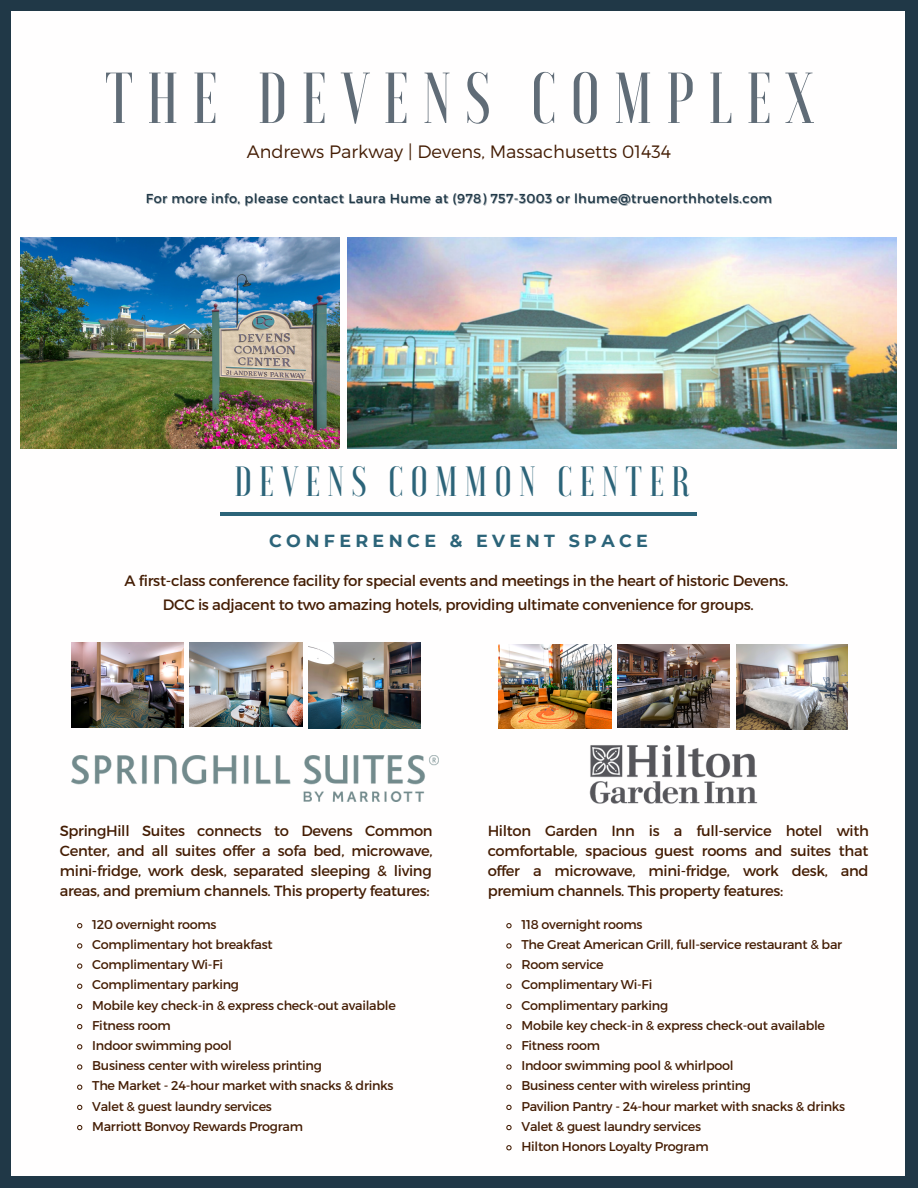
<style>
.page{position:relative;width:918px;height:1188px;background:#203847}
.page>*{position:absolute;margin:0;border:0;box-sizing:border-box;transform-origin:0 0}
.t1{font:500 72px "Voga";letter-spacing:.19em;color:#606c77}
.t2{font:500 42.15px "Voga";letter-spacing:.17em;color:#2c6479}
.t3{font:300 17.85px "Montserrat";color:#441d04}
.t4{font:700 17.4px "Montserrat";letter-spacing:.25em;color:#2c6479}
.t5{font:15px/23.7px "Montserrat";letter-spacing:-.02em;color:#441d04;text-align:center}
.t6{font:14.7px/20.2px "Montserrat";letter-spacing:-.02em;color:#441d04;text-align:justify}
.t7{font:12.9px "Montserrat";letter-spacing:.03em;color:#203847}
.t8{font:12.75px/20.2px "Montserrat";letter-spacing:-.02em;color:#441d04}
</style>
<div class="page">
<div style="left:12px;top:11px;width:893px;height:1165px;background:#fffefe"></div>
<img style="left:309px;top:643px;width:111px;height:85px">
<img style="left:190px;top:643px;width:112px;height:83px">
<img style="left:71px;top:643px;width:113px;height:84px">
<img style="left:71px;top:755px;width:367px;height:46px">
<img style="left:589px;top:711px;width:169px;height:93px">
<img style="left:347px;top:237px;width:549px;height:212px">
<img style="left:736px;top:644px;width:112px;height:86px">
<img style="left:617px;top:644px;width:113px;height:83px">
<img style="left:499px;top:644px;width:112px;height:85px">
<hr style="left:220px;top:512px;width:477px;height:4px;background:#2c6479">
<img style="left:21px;top:237px;width:318px;height:212px">
<svg style="left:77px;top:923px;width:6px;height:6px"></svg>
<svg style="left:77px;top:943px;width:6px;height:6px"></svg>
<svg style="left:77px;top:963px;width:6px;height:6px"></svg>
<svg style="left:77px;top:983px;width:6px;height:6px"></svg>
<svg style="left:77px;top:1003px;width:6px;height:7px"></svg>
<svg style="left:77px;top:1024px;width:6px;height:6px"></svg>
<svg style="left:77px;top:1044px;width:6px;height:6px"></svg>
<svg style="left:77px;top:1064px;width:6px;height:6px"></svg>
<svg style="left:77px;top:1084px;width:6px;height:6px"></svg>
<svg style="left:77px;top:1104px;width:6px;height:6px"></svg>
<svg style="left:77px;top:1124px;width:6px;height:7px"></svg>
<svg style="left:506px;top:923px;width:6px;height:6px"></svg>
<svg style="left:506px;top:943px;width:6px;height:6px"></svg>
<svg style="left:506px;top:963px;width:6px;height:6px"></svg>
<svg style="left:506px;top:983px;width:6px;height:6px"></svg>
<svg style="left:506px;top:1003px;width:6px;height:7px"></svg>
<svg style="left:506px;top:1024px;width:6px;height:6px"></svg>
<svg style="left:506px;top:1044px;width:6px;height:6px"></svg>
<svg style="left:506px;top:1064px;width:6px;height:6px"></svg>
<svg style="left:506px;top:1084px;width:6px;height:6px"></svg>
<svg style="left:506px;top:1104px;width:6px;height:6px"></svg>
<svg style="left:506px;top:1124px;width:6px;height:7px"></svg>
<svg style="left:506px;top:1145px;width:6px;height:6px"></svg>
<h1 class="t1" style="left:105px;top:62px;width:710px">THE DEVENS COMPLEX</h1>
<h3 class="t3" style="left:247px;top:140px;width:426px">Andrews Parkway | Devens, Massachusetts 01434</h3>
<p class="t7" style="left:146px;top:190px;width:628px">For more info, please contact Laura Hume at (978) 757-3003 or lhume@truenorthhotels.com</p>
<h2 class="t2" style="left:234px;top:461px;width:457px">DEVENS COMMON CENTER</h2>
<h3 class="t4" style="left:269px;top:530px;width:380px">CONFERENCE &amp; EVENT SPACE</h3>
<p class="t5" style="left:125px;top:569px;width:665px">A first-class conference facility for special events and meetings in the heart of historic Devens.<br>DCC is adjacent to two amazing hotels, providing ultimate convenience for groups.</p>
<p class="t6" style="left:60px;top:820px;width:374px">SpringHill Suites connects to Devens Common Center, and all suites offer a sofa bed, microwave, mini-fridge, work desk, separated sleeping &amp; living areas, and premium channels. This property features:</p>
<p class="t8" style="left:92px;top:914px;width:305px">120 overnight rooms<br>Complimentary hot breakfast<br>Complimentary Wi-Fi<br>Complimentary parking<br>Mobile key check-in &amp; express check-out available<br>Fitness room<br>Indoor swimming pool<br>Business center with wireless printing<br>The Market - 24-hour market with snacks &amp; drinks<br>Valet &amp; guest laundry services<br>Marriott Bonvoy Rewards Program</p>
<p class="t6" style="left:488px;top:820px;width:383px">Hilton Garden Inn is a full-service hotel with comfortable, spacious guest rooms and suites that offer a microwave, mini-fridge, work desk, and premium channels. This property features:</p>
<p class="t8" style="left:521px;top:914px;width:325px">118 overnight rooms<br>The Great American Grill, full-service restaurant &amp; bar<br>Room service<br>Complimentary Wi-Fi<br>Complimentary parking<br>Mobile key check-in &amp; express check-out available<br>Fitness room<br>Indoor swimming pool &amp; whirlpool<br>Business center with wireless printing<br>Pavilion Pantry - 24-hour market with snacks &amp; drinks<br>Valet &amp; guest laundry services<br>Hilton Honors Loyalty Program</p>
</div>
